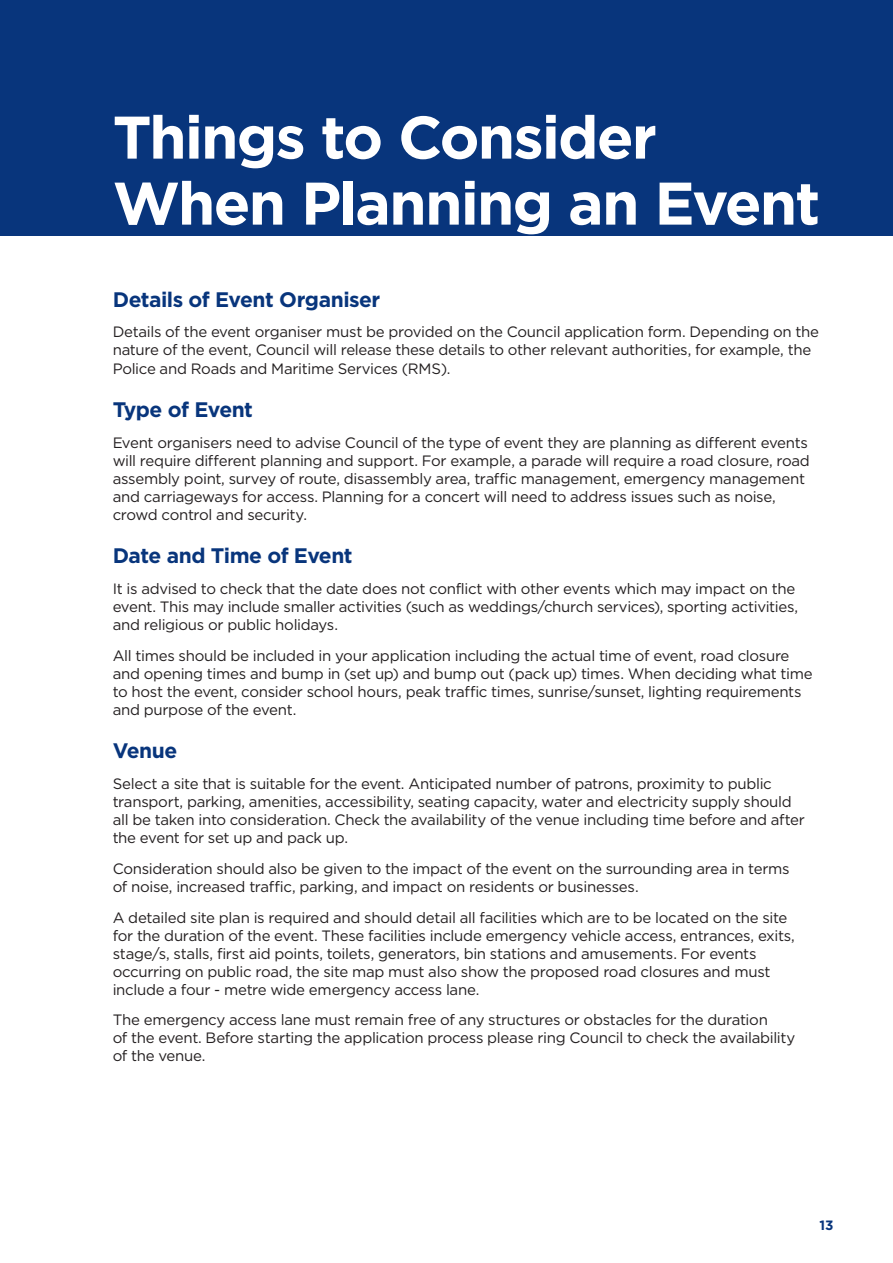
<style>
.page{position:relative;width:893px;height:1263px;background:#fff}
.page>*{position:absolute;margin:0;border:0;box-sizing:border-box;transform-origin:0 0}
.t1{font:700 60px/66px "Gotham";letter-spacing:-.03em;color:#fff}
.t2{font:700 21px "Gotham";letter-spacing:-.025em;color:#08357c}
.t3{font:15px/18px "Gotham";letter-spacing:-.02em;color:#231f20}
.t4{font:700 13.5px "Gotham";color:#08357c}
</style>
<div class="page">
<div style="left:0;top:0;width:893px;height:235px;background:#08357c"></div>
<h1 class="t1" style="left:113px;top:103px;width:709px">Things to Consider<br>When Planning an Event</h1>
<h2 class="t2" style="left:113px;top:287px;width:269px">Details of Event Organiser</h2>
<p class="t3" style="left:113px;top:323px;width:708px">Details of the event organiser must be provided on the Council application form. Depending on the nature of the event, Council will release these details to other relevant authorities, for example, the<br>Police and Roads and Maritime Services (RMS).</p>
<h2 class="t2" style="left:113px;top:397px;width:142px">Type of Event</h2>
<p class="t3" style="left:113px;top:433px;width:699px">Event organisers need to advise Council of the type of event they are planning as different events will require different planning and support. For example, a parade will require a road closure, road assembly point, survey of route, disassembly area, traffic management, emergency management and carriageways for access. Planning for a concert will need to address issues such as noise, crowd control and security.</p>
<h2 class="t2" style="left:113px;top:544px;width:241px">Date and Time of Event</h2>
<p class="t3" style="left:113px;top:579px;width:687px">It is advised to check that the date does not conflict with other events which may impact on the event. This may include smaller activities (such as weddings/church services), sporting activities, and religious or public holidays.</p>
<p class="t3" style="left:113px;top:646px;width:701px">All times should be included in your application including the actual time of event, road closure and opening times and bump in (set up) and bump out (pack up) times. When deciding what time to host the event, consider school hours, peak traffic times, sunrise/sunset, lighting requirements and purpose of the event.</p>
<h2 class="t2" style="left:113px;top:739px;width:66px">Venue</h2>
<p class="t3" style="left:113px;top:774px;width:694px">Select a site that is suitable for the event. Anticipated number of patrons, proximity to public transport, parking, amenities, accessibility, seating capacity, water and electricity supply should all be taken into consideration. Check the availability of the venue including time before and after the event for set up and pack up.</p>
<p class="t3" style="left:113px;top:859px;width:678px">Consideration should also be given to the impact of the event on the surrounding area in terms of noise, increased traffic, parking, and impact on residents or businesses.</p>
<p class="t3" style="left:113px;top:908px;width:684px">A detailed site plan is required and should detail all facilities which are to be located on the site for the duration of the event. These facilities include emergency vehicle access, entrances, exits, stage/s, stalls, first aid points, toilets, generators, bin stations and amusements. For events occurring on public road, the site map must also show the proposed road closures and must include a four - metre wide emergency access lane.</p>
<p class="t3" style="left:113px;top:1011px;width:684px">The emergency access lane must remain free of any structures or obstacles for the duration<br>of the event. Before starting the application process please ring Council to check the availability of the venue.</p>
<p class="t4" style="left:820px;top:1217px;width:15px">13</p>
</div>
